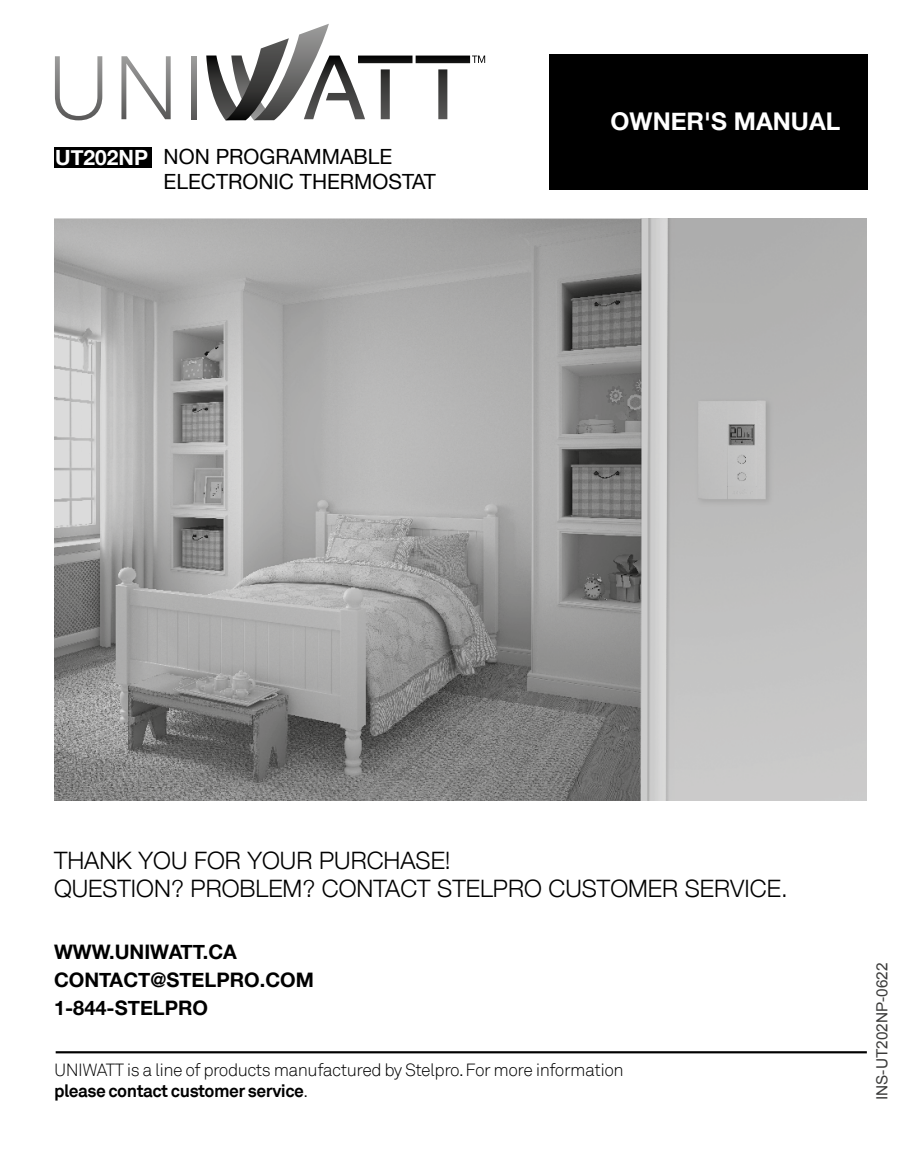
<style>
.page{position:relative;width:922px;height:1152px;background:#fff}
.page>*{position:absolute;margin:0;border:0;box-sizing:border-box;transform-origin:0 0}
.t1{font:700 24.4px "Helvetica Neue";color:#fff}
.t2{font:300 24px/28px "Helvetica Neue";color:#000}
.t3{font:20.8px/25.2px "Helvetica Neue";color:#000}
.t4{font:700 20.8px "Helvetica Neue";color:#fff}
.t5{font:700 20px/28px "Helvetica Neue";color:#000}
.t6{font:300 17.6px/21.2px "Akkurat";letter-spacing:-.03em;color:#000}
.t7{font:15.2px "Arial";color:#3c3c3b}
.s1{font-weight:700}
</style>
<div class="page">
<hr style="left:56px;top:1051px;width:810px;height:2px;background:#000">
<div style="left:54px;top:147px;width:97px;height:20px;background:#000"></div>
<img style="left:54px;top:219px;width:812px;height:582px">
<svg style="left:55px;top:56px;width:47px;height:64px"></svg>
<svg style="left:121px;top:56px;width:50px;height:63px"></svg>
<svg style="left:191px;top:56px;width:5px;height:63px"></svg>
<svg style="left:206px;top:24px;width:279px;height:96px"></svg>
<div style="left:550px;top:54px;width:318px;height:136px;background:#000"></div>
<p class="t4" style="left:55px;top:141px;width:94px">UT202NP</p>
<p class="t3" style="left:164px;top:145px;width:274px">NON PROGRAMMABLE<br>ELECTRONIC THERMOSTAT</p>
<h1 class="t1" style="left:610px;top:102px;width:231px">OWNER'S MANUAL</h1>
<h2 class="t2" style="left:54px;top:845px;width:735px">THANK YOU FOR YOUR PURCHASE!<br>QUESTION? PROBLEM? CONTACT STELPRO CUSTOMER SERVICE.</h2>
<p class="t5" style="left:54px;top:939px;width:261px">WWW.UNIWATT.CA<br>CONTACT@STELPRO.COM<br>1-844-STELPRO</p>
<p class="t6" style="left:54px;top:1059px;width:571px">UNIWATT is a line of products manufactured by Stelpro. For more information <span class="s1">please contact customer service</span>.</p>
<p class="t7" style="left:872px;top:1100px;width:139px;rotate:-90deg">INS-UT202NP-0622</p>
</div>
